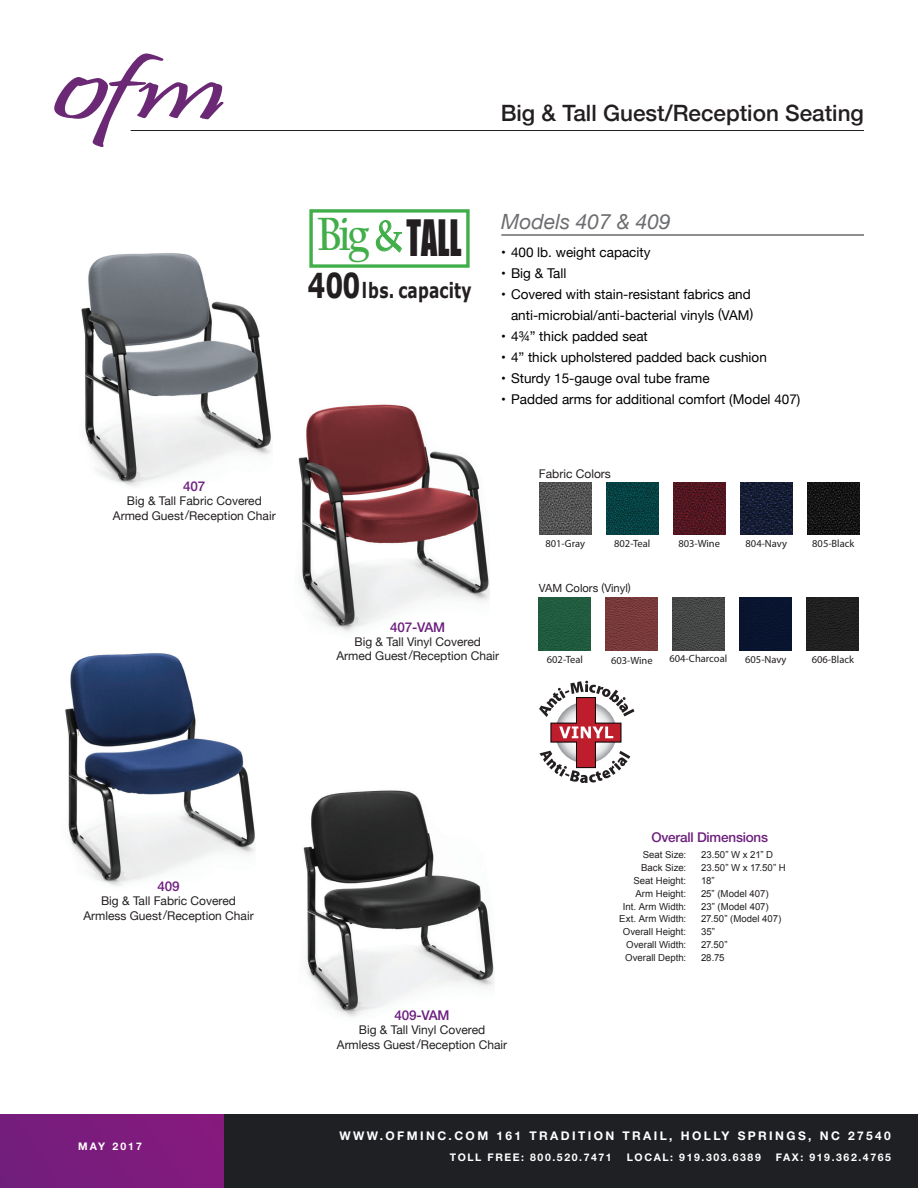
<style>
.page{position:relative;width:918px;height:1188px;background:#fff}
.page>*{position:absolute;margin:0;border:0;box-sizing:border-box;transform-origin:0 0}
.t1{font:46.05px "Impact";color:#231f20;scale:.69 1}
.t2{font:500 22.5px "Helvetica Neue";color:#231f20}
.t3{font:700 21px "Verdana";letter-spacing:.01em;color:#231f20;scale:.74 1}
.subtitle{font:italic 21px "Helvetica Neue";color:#6c6d70}
.t4{font:13.5px/21px "Helvetica Neue";color:#000;text-align:right}
.Caption_Model_Number{font:500 13.5px "Helvetica Neue LT Pro";letter-spacing:-.015em;color:#6c1f7d}
.Caption_model_swatch{font:12px/14.4px "Helvetica Neue";color:#231f20;text-align:center}
.t5{font:700 12px "Helvetica Neue LT Pro";letter-spacing:.2em;color:#fff}
.Caption_model_swatch-2{font:11.25px "Helvetica Neue";color:#231f20}
.Caption_model_swatch-3{font:10.5px "Myriad Pro";color:#231f20}
.t6{font:700 10.5px "Helvetica Neue LT Pro";letter-spacing:.15em;color:#fff}
.dimensions_tabbed{font:9.6px "Arial";color:#231f20}
.s1{font-family:"Californian FB";font-weight:700;font-size:49.05px;color:#40ae49}
.s2{font-family:"Arno Pro Display";font-size:49.05px;color:#40ae49}
.s3{font-size:34.35px}
</style>
<div class="page">
<div style="left:0;top:1115px;width:918px;height:73px;background:#1f2023"></div>
<hr style="left:131px;top:130px;width:733px;height:1px;background:#231f20">
<svg style="left:54px;top:54px;width:170px;height:93px"></svg>
<div style="left:0;top:1115px;width:224px;height:73px;background:#7b1c7d"></div>
<hr style="left:501px;top:235px;width:363px;height:1px;background:#231f20">
<img style="left:81px;top:253px;width:191px;height:234px">
<img style="left:65px;top:653px;width:190px;height:233px">
<img style="left:298px;top:404px;width:191px;height:228px">
<img style="left:303px;top:790px;width:191px;height:227px">
<img style="left:539px;top:482px;width:52px;height:53px">
<img style="left:606px;top:482px;width:52px;height:52px">
<img style="left:673px;top:482px;width:52px;height:52px">
<img style="left:807px;top:482px;width:52px;height:52px">
<img style="left:740px;top:482px;width:52px;height:53px">
<svg style="left:539px;top:681px;width:95px;height:102px"></svg>
<div style="left:309px;top:209px;width:161px;height:59px;border:3px solid #40ae49"></div>
<svg style="left:375px;top:220px;width:27px;height:33px"></svg>
<img style="left:539px;top:598px;width:52px;height:52px">
<img style="left:606px;top:598px;width:52px;height:52px">
<img style="left:672px;top:598px;width:52px;height:52px">
<img style="left:807px;top:598px;width:52px;height:52px">
<div style="left:740px;top:598px;width:52px;height:52px;background:#091530"></div>
<p class="t2" style="left:501px;top:95px;width:365px">Big &amp; Tall Guest/Reception Seating</p>
<p class="Caption_Model_Number" style="left:183px;top:478px;width:24px">407</p>
<p class="Caption_model_swatch" style="left:113px;top:494px;width:164px">Big &amp; Tall Fabric Covered<br>Armed Guest/Reception Chair</p>
<p class="t1" style="left:318px;top:202px;width:210px"><span class="s1">Big</span><span class="s2">&amp;</span>TALL</p>
<p class="t3" style="left:307px;top:277px;width:223px"><span class="s3">400</span>lbs. capacity</p>
<p class="subtitle" style="left:501px;top:206px;width:171px">Models 407 &amp; 409</p>
<p class="t4" style="left:501px;top:242px;width:151px">• 400 lb. weight capacity</p>
<p class="t4" style="left:501px;top:263px;width:67px">• Big &amp; Tall</p>
<p class="t4" style="left:501px;top:284px;width:253px">• Covered with stain-resistant fabrics and anti-microbial/anti-bacterial vinyls (VAM)</p>
<p class="t4" style="left:501px;top:326px;width:148px">• 4¾” thick padded seat</p>
<p class="t4" style="left:501px;top:347px;width:267px">• 4” thick upholstered padded back cushion</p>
<p class="t4" style="left:501px;top:368px;width:210px">• Sturdy 15-gauge oval tube frame</p>
<p class="t4" style="left:501px;top:389px;width:301px">• Padded arms for additional comfort (Model 407)</p>
<p class="Caption_model_swatch" style="left:539px;top:467px;width:73px">Fabric Colors</p>
<p class="Caption_model_swatch-3" style="left:545px;top:538px;width:41px">801-Gray</p>
<p class="Caption_model_swatch-3" style="left:614px;top:538px;width:38px">802-Teal</p>
<p class="Caption_model_swatch-3" style="left:678px;top:538px;width:43px">803-Wine</p>
<p class="Caption_model_swatch-3" style="left:746px;top:538px;width:43px">804-Navy</p>
<p class="Caption_model_swatch-3" style="left:812px;top:538px;width:44px">805-Black</p>
<p class="Caption_model_swatch-2" style="left:539px;top:580px;width:93px">VAM Colors (Vinyl)</p>
<p class="Caption_Model_Number" style="left:390px;top:619px;width:57px">407-VAM</p>
<p class="Caption_model_swatch" style="left:336px;top:635px;width:164px">Big &amp; Tall Vinyl Covered<br>Armed Guest/Reception Chair</p>
<p class="Caption_model_swatch-3" style="left:547px;top:654px;width:38px">602-Teal</p>
<p class="Caption_model_swatch-3" style="left:611px;top:655px;width:43px">603-Wine</p>
<p class="Caption_model_swatch-3" style="left:669px;top:652px;width:59px">604-Charcoal</p>
<p class="Caption_model_swatch-3" style="left:745px;top:654px;width:43px">605-Navy</p>
<p class="Caption_model_swatch-3" style="left:812px;top:654px;width:44px">606-Black</p>
<p class="Caption_Model_Number" style="left:157px;top:878px;width:24px">409</p>
<p class="Caption_model_swatch" style="left:83px;top:895px;width:172px">Big &amp; Tall Fabric Covered<br>Armless Guest/Reception Chair</p>
<p class="t6" style="left:78px;top:1140px;width:65px">MAY 2017</p>
<p class="Caption_Model_Number" style="left:395px;top:1007px;width:57px">409-VAM</p>
<p class="Caption_model_swatch" style="left:337px;top:1023px;width:172px">Big &amp; Tall Vinyl Covered<br>Armless Guest/Reception Chair</p>
<p class="Caption_Model_Number" style="left:651px;top:829px;width:118px">Overall Dimensions</p>
<p class="dimensions_tabbed" style="left:643px;top:849px;width:45px">Seat Size:</p>
<p class="dimensions_tabbed" style="left:701px;top:849px;width:74px">23.50” W x 21” D</p>
<p class="dimensions_tabbed" style="left:641px;top:861px;width:47px">Back Size:</p>
<p class="dimensions_tabbed" style="left:701px;top:861px;width:86px">23.50” W x 17.50” H</p>
<p class="dimensions_tabbed" style="left:634px;top:874px;width:54px">Seat Height:</p>
<p class="dimensions_tabbed" style="left:701px;top:874px;width:15px">18”</p>
<p class="dimensions_tabbed" style="left:635px;top:887px;width:52px">Arm Height:</p>
<p class="dimensions_tabbed" style="left:701px;top:887px;width:69px">25” (Model 407)</p>
<p class="dimensions_tabbed" style="left:623px;top:900px;width:65px">Int. Arm Width:</p>
<p class="dimensions_tabbed" style="left:701px;top:900px;width:69px">23” (Model 407)</p>
<p class="dimensions_tabbed" style="left:619px;top:913px;width:69px">Ext. Arm Width:</p>
<p class="dimensions_tabbed" style="left:701px;top:913px;width:82px">27.50” (Model 407)</p>
<p class="dimensions_tabbed" style="left:623px;top:926px;width:65px">Overall Height:</p>
<p class="dimensions_tabbed" style="left:701px;top:926px;width:15px">35”</p>
<p class="dimensions_tabbed" style="left:626px;top:938px;width:61px">Overall Width:</p>
<p class="dimensions_tabbed" style="left:701px;top:938px;width:28px">27.50”</p>
<p class="dimensions_tabbed" style="left:625px;top:951px;width:62px">Overall Depth:</p>
<p class="dimensions_tabbed" style="left:701px;top:951px;width:25px">28.75</p>
<p class="t5" style="left:340px;top:1128px;width:553px">WWW.OFMINC.COM 161 TRADITION TRAIL, HOLLY SPRINGS, NC 27540</p>
<p class="t6" style="left:450px;top:1151px;width:164px">TOLL FREE: 800.520.7471</p>
<p class="t6" style="left:627px;top:1151px;width:136px">LOCAL: 919.303.6389</p>
<p class="t6" style="left:776px;top:1151px;width:117px">FAX: 919.362.4765</p>
</div>
